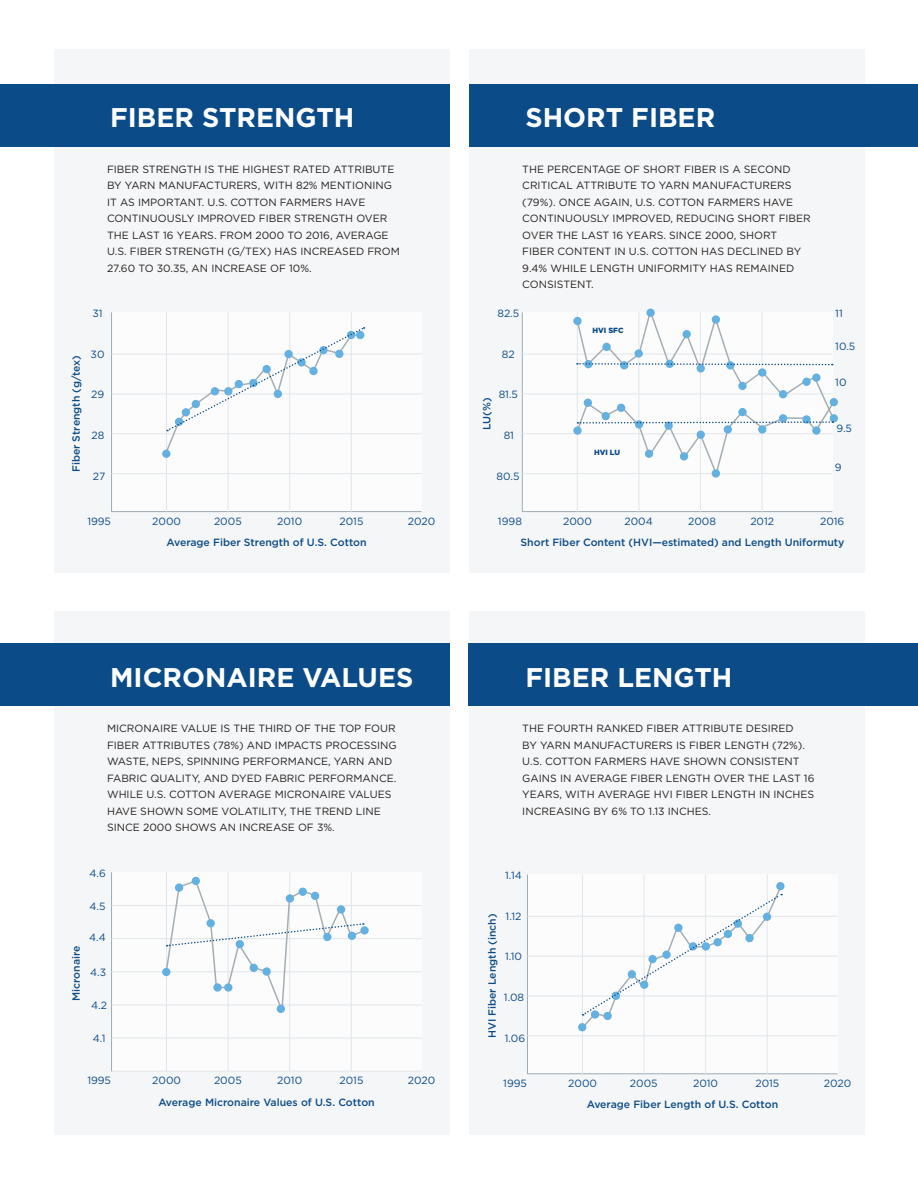
<style>
.page{position:relative;width:918px;height:1188px;background:#fff}
.page>*{position:absolute;margin:0;border:0;box-sizing:border-box;transform-origin:0 0}
.t1{font:700 27px "Gotham";color:#fff}
.t2{font:10.5px/16.5px "Gotham";color:#231f20}
.t3{font:500 10.5px "Gotham";color:#0b4b87}
.t4{font:10.5px "Gotham";color:#0b4b87}
.t5{font:900 7.5px "Gotham";color:#0b4b87}
</style>
<div class="page">
<div style="left:54px;top:611px;width:396px;height:524px;background:#f5f6f7"></div>
<div style="left:469px;top:50px;width:396px;height:523px;background:#f5f6f7"></div>
<div style="left:54px;top:50px;width:396px;height:523px;background:#f5f6f7"></div>
<div style="left:469px;top:611px;width:396px;height:524px;background:#f5f6f7"></div>
<div style="left:0;top:84px;width:450px;height:63px;background:#0b4b87"></div>
<div style="left:0;top:643px;width:450px;height:63px;background:#0b4b87"></div>
<div style="left:470px;top:84px;width:448px;height:63px;background:#0b4b87"></div>
<div style="left:468px;top:643px;width:450px;height:63px;background:#0b4b87"></div>
<div style="left:111px;top:312px;width:311px;height:200px;background:#fcfcfc"></div>
<div style="left:527px;top:875px;width:310px;height:199px;background:#fcfcfc"></div>
<div style="left:111px;top:872px;width:311px;height:199px;background:#fcfcfc"></div>
<div style="left:522px;top:312px;width:310px;height:200px;background:#fcfcfc"></div>
<hr style="left:111px;top:312px;width:1px;height:200px;background:#9badb7">
<hr style="left:527px;top:875px;width:1px;height:199px;background:#9badb7">
<hr style="left:111px;top:872px;width:1px;height:200px;background:#9badb7">
<hr style="left:522px;top:312px;width:1px;height:200px;background:#9badb7">
<hr style="left:112px;top:473px;width:310px;height:1px;background:#e0e6ea">
<hr style="left:527px;top:1036px;width:311px;height:1px;background:#e0e6ea">
<hr style="left:112px;top:1038px;width:310px;height:1px;background:#e0e6ea">
<hr style="left:112px;top:1071px;width:310px;height:1px;background:#e0e6ea">
<hr style="left:522px;top:473px;width:311px;height:1px;background:#e0e6ea">
<hr style="left:112px;top:434px;width:310px;height:1px;background:#e0e6ea">
<hr style="left:527px;top:996px;width:311px;height:1px;background:#e0e6ea">
<hr style="left:112px;top:1005px;width:310px;height:1px;background:#e0e6ea">
<hr style="left:522px;top:434px;width:311px;height:1px;background:#e0e6ea">
<hr style="left:112px;top:394px;width:310px;height:1px;background:#e0e6ea">
<hr style="left:527px;top:956px;width:311px;height:1px;background:#e0e6ea">
<hr style="left:112px;top:972px;width:310px;height:1px;background:#e0e6ea">
<hr style="left:522px;top:394px;width:311px;height:1px;background:#e0e6ea">
<hr style="left:112px;top:354px;width:310px;height:1px;background:#e0e6ea">
<hr style="left:527px;top:916px;width:311px;height:1px;background:#e0e6ea">
<hr style="left:112px;top:938px;width:310px;height:1px;background:#e0e6ea">
<hr style="left:112px;top:905px;width:310px;height:1px;background:#e0e6ea">
<hr style="left:522px;top:354px;width:311px;height:1px;background:#e0e6ea">
<hr style="left:111px;top:511px;width:311px;height:1px;background:#9badb7">
<hr style="left:527px;top:1074px;width:310px;height:1px;background:#9badb7">
<hr style="left:522px;top:511px;width:310px;height:1px;background:#9badb7">
<hr style="left:166px;top:312px;width:1px;height:200px;background:#e0e6ea">
<hr style="left:582px;top:875px;width:1px;height:199px;background:#e0e6ea">
<hr style="left:166px;top:872px;width:1px;height:200px;background:#e0e6ea">
<hr style="left:577px;top:312px;width:1px;height:200px;background:#e0e6ea">
<hr style="left:228px;top:312px;width:1px;height:200px;background:#e0e6ea">
<hr style="left:644px;top:875px;width:1px;height:199px;background:#e0e6ea">
<hr style="left:228px;top:872px;width:1px;height:200px;background:#e0e6ea">
<hr style="left:639px;top:312px;width:1px;height:200px;background:#e0e6ea">
<hr style="left:289px;top:312px;width:1px;height:200px;background:#e0e6ea">
<hr style="left:705px;top:875px;width:1px;height:199px;background:#e0e6ea">
<hr style="left:289px;top:872px;width:1px;height:200px;background:#e0e6ea">
<hr style="left:700px;top:312px;width:1px;height:200px;background:#e0e6ea">
<hr style="left:351px;top:312px;width:1px;height:200px;background:#e0e6ea">
<hr style="left:767px;top:875px;width:1px;height:199px;background:#e0e6ea">
<hr style="left:351px;top:872px;width:1px;height:200px;background:#e0e6ea">
<hr style="left:762px;top:312px;width:1px;height:200px;background:#e0e6ea">
<div style="left:162px;top:450px;width:8px;height:8px;background:#64b0e1;border-radius:50%"></div>
<div style="left:578px;top:1023px;width:8px;height:8px;background:#64b0e1;border-radius:50%"></div>
<svg style="left:162px;top:968px;width:8px;height:8px"></svg>
<svg style="left:573px;top:426px;width:9px;height:9px"></svg>
<div style="left:192px;top:877px;width:8px;height:8px;background:#64b0e1;border-radius:50%"></div>
<div style="left:776px;top:882px;width:9px;height:8px;background:#64b0e1;border-radius:50%"></div>
<div style="left:360px;top:926px;width:9px;height:9px;background:#64b0e1;border-radius:50%"></div>
<div style="left:830px;top:398px;width:8px;height:8px;background:#64b0e1;border-radius:50%"></div>
<div style="left:830px;top:414px;width:8px;height:8px;background:#64b0e1;border-radius:50%"></div>
<svg style="left:164px;top:327px;width:201px;height:127px"></svg>
<svg style="left:581px;top:886px;width:201px;height:144px"></svg>
<svg style="left:165px;top:879px;width:199px;height:138px"></svg>
<svg style="left:575px;top:308px;width:260px;height:171px"></svg>
<p class="t1" style="left:110px;top:100px;width:246px">FIBER STRENGTH</p>
<p class="t2" style="left:107px;top:160px;width:294px">FIBER STRENGTH IS THE HIGHEST RATED ATTRIBUTE BY YARN MANUFACTURERS, WITH 82% MENTIONING IT AS IMPORTANT. U.S. COTTON FARMERS HAVE CONTINUOUSLY IMPROVED FIBER STRENGTH OVER THE LAST 16 YEARS. FROM 2000 TO 2016, AVERAGE U.S. FIBER STRENGTH (G/TEX) HAS INCREASED FROM 27.60 TO 30.35, AN INCREASE OF 10%.</p>
<p class="t4" style="left:93px;top:307px;width:12px">31</p>
<p class="t3" style="left:69px;top:472px;width:119px;rotate:-90deg">Fiber Strength (g/tex)</p>
<p class="t4" style="left:91px;top:347px;width:15px">30</p>
<p class="t4" style="left:91px;top:388px;width:15px">29</p>
<p class="t4" style="left:92px;top:428px;width:14px">28</p>
<p class="t4" style="left:93px;top:469px;width:14px">27</p>
<p class="t1" style="left:525px;top:100px;width:191px">SHORT FIBER</p>
<p class="t2" style="left:522px;top:160px;width:290px">THE PERCENTAGE OF SHORT FIBER IS A SECOND CRITICAL ATTRIBUTE TO YARN MANUFACTURERS (79%). ONCE AGAIN, U.S. COTTON FARMERS HAVE CONTINUOUSLY IMPROVED, REDUCING SHORT FIBER OVER THE LAST 16 YEARS. SINCE 2000, SHORT FIBER CONTENT IN U.S. COTTON HAS DECLINED BY 9.4% WHILE LENGTH UNIFORMITY HAS REMAINED CONSISTENT.</p>
<p class="t4" style="left:497px;top:307px;width:23px">82.5</p>
<p class="t4" style="left:835px;top:307px;width:9px">11</p>
<p class="t4" style="left:502px;top:347px;width:14px">82</p>
<p class="t4" style="left:499px;top:388px;width:21px">81.5</p>
<p class="t3" style="left:480px;top:430px;width:34px;rotate:-90deg">LU(%)</p>
<p class="t4" style="left:504px;top:428px;width:12px">81</p>
<p class="t4" style="left:497px;top:469px;width:24px">80.5</p>
<p class="t5" style="left:592px;top:325px;width:33px">HVI SFC</p>
<p class="t5" style="left:594px;top:447px;width:28px">HVI LU</p>
<p class="t4" style="left:835px;top:340px;width:22px">10.5</p>
<p class="t4" style="left:835px;top:376px;width:13px">10</p>
<p class="t4" style="left:836px;top:422px;width:17px">9.5</p>
<p class="t4" style="left:835px;top:461px;width:8px">9</p>
<p class="t4" style="left:87px;top:514px;width:25px">1995</p>
<p class="t4" style="left:820px;top:514px;width:26px">2016</p>
<p class="t4" style="left:152px;top:514px;width:30px">2000</p>
<p class="t4" style="left:214px;top:514px;width:29px">2005</p>
<p class="t4" style="left:277px;top:514px;width:27px">2010</p>
<p class="t4" style="left:624px;top:514px;width:30px">2004</p>
<p class="t4" style="left:340px;top:514px;width:25px">2015</p>
<p class="t4" style="left:688px;top:514px;width:29px">2008</p>
<p class="t4" style="left:408px;top:514px;width:29px">2020</p>
<p class="t4" style="left:750px;top:514px;width:25px">2012</p>
<p class="t4" style="left:498px;top:514px;width:25px">1998</p>
<p class="t4" style="left:563px;top:514px;width:30px">2000</p>
<p class="t3" style="left:166px;top:536px;width:202px">Average Fiber Strength of U.S. Cotton</p>
<p class="t3" style="left:521px;top:536px;width:325px">Short Fiber Content (HVI—estimated) and Length Uniformuty</p>
<p class="t1" style="left:110px;top:660px;width:305px">MICRONAIRE VALUES</p>
<p class="t1" style="left:525px;top:660px;width:209px">FIBER LENGTH</p>
<p class="t2" style="left:107px;top:720px;width:291px">MICRONAIRE VALUE IS THE THIRD OF THE TOP FOUR FIBER ATTRIBUTES (78%) AND IMPACTS PROCESSING WASTE, NEPS, SPINNING PERFORMANCE, YARN AND FABRIC QUALITY, AND DYED FABRIC PERFORMANCE.<br>WHILE U.S. COTTON AVERAGE MICRONAIRE VALUES HAVE SHOWN SOME VOLATILITY, THE TREND LINE SINCE 2000 SHOWS AN INCREASE OF 3%.</p>
<p class="t2" style="left:522px;top:720px;width:294px">THE FOURTH RANKED FIBER ATTRIBUTE DESIRED<br>BY YARN MANUFACTURERS IS FIBER LENGTH (72%).<br>U.S. COTTON FARMERS HAVE SHOWN CONSISTENT GAINS IN AVERAGE FIBER LENGTH OVER THE LAST 16<br>YEARS, WITH AVERAGE HVI FIBER LENGTH IN INCHES INCREASING BY 6% TO 1.13 INCHES.</p>
<p class="t4" style="left:89px;top:866px;width:18px">4.6</p>
<p class="t4" style="left:505px;top:869px;width:18px">1.14</p>
<p class="t3" style="left:69px;top:1001px;width:57px;rotate:-90deg">Micronaire</p>
<p class="t4" style="left:90px;top:899px;width:18px">4.5</p>
<p class="t4" style="left:89px;top:931px;width:18px">4.4</p>
<p class="t4" style="left:90px;top:965px;width:18px">4.3</p>
<p class="t4" style="left:91px;top:998px;width:17px">4.2</p>
<p class="t4" style="left:93px;top:1032px;width:14px">4.1</p>
<p class="t4" style="left:506px;top:909px;width:17px">1.12</p>
<p class="t3" style="left:485px;top:1038px;width:126px;rotate:-90deg">HVI Fiber Length (inch)</p>
<p class="t4" style="left:505px;top:950px;width:19px">1.10</p>
<p class="t4" style="left:504px;top:991px;width:22px">1.08</p>
<p class="t4" style="left:505px;top:1031px;width:22px">1.06</p>
<p class="t4" style="left:87px;top:1074px;width:25px">1995</p>
<p class="t4" style="left:503px;top:1076px;width:25px">1995</p>
<p class="t4" style="left:152px;top:1074px;width:30px">2000</p>
<p class="t4" style="left:568px;top:1076px;width:30px">2000</p>
<p class="t4" style="left:214px;top:1074px;width:29px">2005</p>
<p class="t4" style="left:630px;top:1076px;width:29px">2005</p>
<p class="t4" style="left:277px;top:1074px;width:27px">2010</p>
<p class="t4" style="left:693px;top:1076px;width:27px">2010</p>
<p class="t4" style="left:340px;top:1074px;width:25px">2015</p>
<p class="t4" style="left:755px;top:1076px;width:25px">2015</p>
<p class="t4" style="left:408px;top:1074px;width:29px">2020</p>
<p class="t4" style="left:824px;top:1076px;width:29px">2020</p>
<p class="t3" style="left:158px;top:1095px;width:218px">Average Micronaire Values of U.S. Cotton</p>
<p class="t3" style="left:587px;top:1098px;width:193px">Average Fiber Length of U.S. Cotton</p>
</div>
